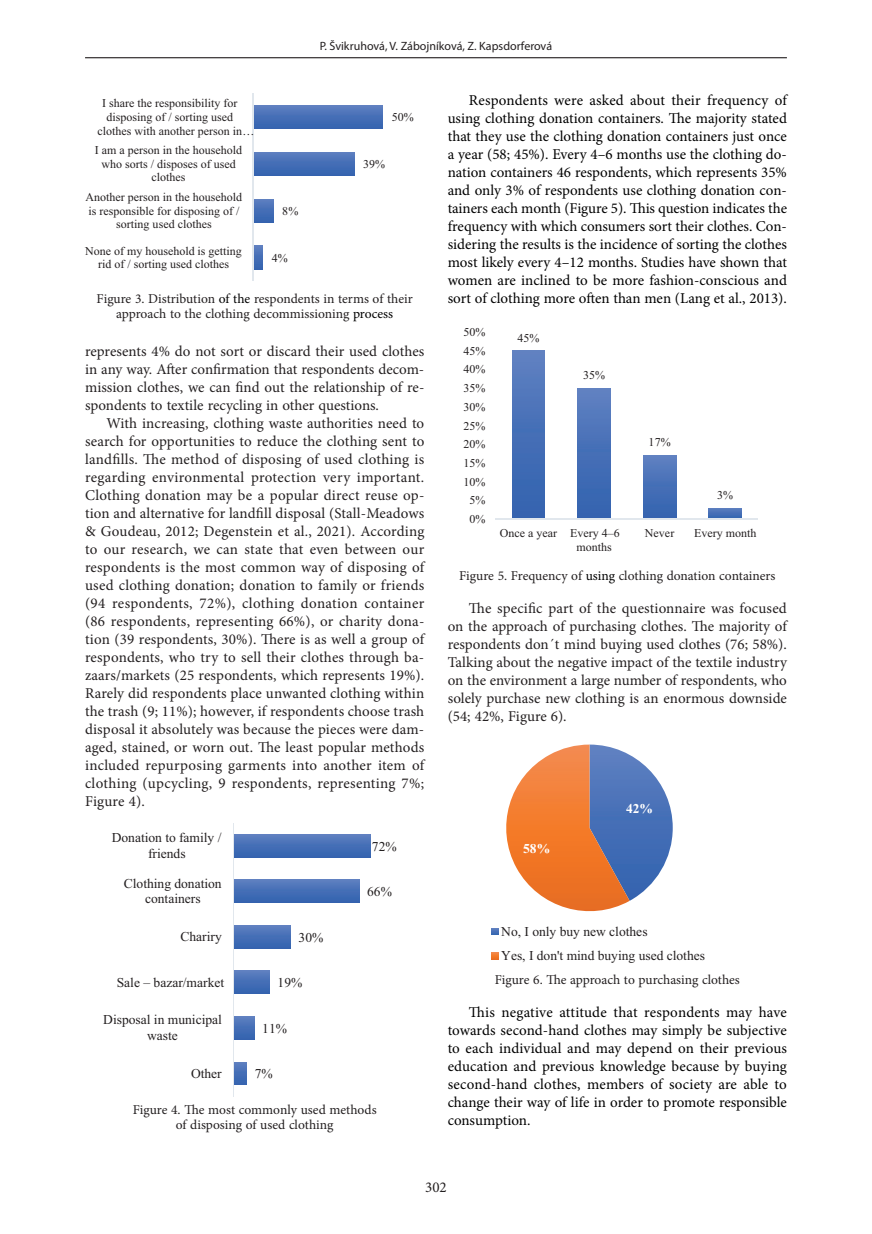
<style>
.page{position:relative;width:872px;height:1234px;background:#fff}
.page>*{position:absolute;margin:0;border:0;box-sizing:border-box;transform-origin:0 0}
.t1{font:15px/18px "Minion Pro";color:#231f20;text-align:justify}
.t2{font:15px/18px "Minion Pro";letter-spacing:-.005em;color:#000;text-align:justify}
.t3{font:13.5px/15.3px "Minion Pro";color:#231f20;text-align:center}
.t4{font:13.5px/15.6px "Times New Roman";color:#231f20;text-align:center}
.t5{font:700 13.5px "Times New Roman";color:#fff}
.t6{font:12px/13.8px "Times New Roman";color:#231f20;text-align:center}
.t7{font:12px "Myriad Pro";color:#231f20}
.s1{color:#000}
</style>
<div class="page">
<hr style="left:85px;top:57px;width:702px;height:1px;background:#231f20">
<img style="left:512px;top:351px;width:33px;height:168px">
<img style="left:577px;top:388px;width:33px;height:131px">
<img style="left:643px;top:456px;width:33px;height:63px">
<img style="left:709px;top:508px;width:32px;height:11px">
<hr style="left:496px;top:519px;width:262px;height:1px;background:#e1e7ed">
<img style="left:629px;top:754px;width:43px;height:146px">
<img style="left:506px;top:744px;width:123px;height:168px">
<svg style="left:492px;top:928px;width:6px;height:6px"></svg>
<svg style="left:492px;top:952px;width:6px;height:7px"></svg>
<img style="left:253px;top:246px;width:10px;height:23px">
<img style="left:253px;top:199px;width:20px;height:23px">
<img style="left:253px;top:152px;width:101px;height:24px">
<img style="left:253px;top:105px;width:130px;height:24px">
<hr style="left:252px;top:94px;width:1px;height:187px;background:#e1e7ed">
<img style="left:234px;top:1062px;width:13px;height:22px">
<img style="left:234px;top:1016px;width:20px;height:23px">
<img style="left:234px;top:970px;width:35px;height:23px">
<img style="left:234px;top:925px;width:56px;height:22px">
<img style="left:234px;top:879px;width:125px;height:23px">
<img style="left:234px;top:834px;width:136px;height:23px">
<hr style="left:233px;top:822px;width:1px;height:273px;background:#e1e7ed">
<p class="t7" style="left:320px;top:38px;width:234px">P. Švikruhová, V. Zábojníková, Z. Kapsdorferová</p>
<p class="t6" style="left:102px;top:97px;width:137px">I share the responsibility for</p>
<p class="t6" style="left:107px;top:111px;width:128px">disposing of / sorting used</p>
<p class="t6" style="left:98px;top:125px;width:158px">clothes with another person in…</p>
<p class="t6" style="left:95px;top:144px;width:149px">I am a person in the household who sorts / disposes of used clothes</p>
<p class="t6" style="left:85px;top:191px;width:158px">Another person in the household is responsible for disposing of / sorting used clothes</p>
<p class="t6" style="left:85px;top:245px;width:158px">None of my household is getting rid of / sorting used clothes</p>
<p class="t6" style="left:282px;top:205px;width:17px">8%</p>
<p class="t6" style="left:272px;top:252px;width:17px">4%</p>
<p class="t6" style="left:392px;top:111px;width:24px">50%</p>
<p class="t6" style="left:363px;top:158px;width:24px">39%</p>
<p class="t3" style="left:97px;top:291px;width:318px">Figure 3. Distribution <span class="s1">of the</span> respondents in terms of their approach to the clothing decommissioning <span class="s1">process</span></p>
<p class="t1" style="left:85px;top:342px;width:341px">represents 4% do not sort or discard their used clothes in any way. After confirmation that respondents decom&shy;mission clothes, we can find out the relationship of re&shy;spondents to textile recycling in other questions.</p>
<p class="t1" style="left:85px;top:414px;width:341px;text-indent:21px">With increasing, clothing waste authorities need to search for opportunities to reduce the clothing sent to landfills. The method of disposing of used clothing is regarding environmental protection very important.<br>Clothing donation may be a popular direct reuse op&shy;tion and alternative for landfill disposal (Stall-Meadows &amp; Goudeau, 2012; Degenstein et al., 2021). According to our research, we can state that even between our respondents is the most common way of disposing of used clothing donation; donation to family or friends (94 respondents, 72%), clothing donation container (86 respondents, representing 66%), or charity dona&shy;tion (39 respondents, 30%). There is as well a group of respondents, who try to sell their clothes through ba&shy;zaars/markets (25 respondents, which represents 19%).<br>Rarely did respondents place unwanted clothing within the trash (9; 11%); however, if respondents choose trash disposal it absolutely was because the pieces were dam&shy;aged, stained, or worn out. The least popular methods included repurposing garments into another item of clothing (upcycling, 9 respondents, representing 7%; Figure 4).</p>
<p class="t4" style="left:112px;top:831px;width:111px">Donation to family / friends</p>
<p class="t4" style="left:124px;top:876px;width:99px">Clothing donation containers</p>
<p class="t4" style="left:180px;top:929px;width:43px">Chariry</p>
<p class="t4" style="left:117px;top:975px;width:109px">Sale – bazar/market</p>
<p class="t4" style="left:103px;top:1012px;width:120px">Disposal in municipal waste</p>
<p class="t4" style="left:191px;top:1066px;width:32px">Other</p>
<p class="t4" style="left:298px;top:930px;width:26px">30%</p>
<p class="t4" style="left:277px;top:975px;width:26px">19%</p>
<p class="t4" style="left:262px;top:1021px;width:26px">11%</p>
<p class="t4" style="left:255px;top:1066px;width:20px">7%</p>
<p class="t4" style="left:372px;top:839px;width:26px">72%</p>
<p class="t4" style="left:367px;top:884px;width:26px">66%</p>
<p class="t3" style="left:133px;top:1101px;width:245px">Figure 4. The most commonly used methods of disposing of used clothing</p>
<p class="t2" style="left:448px;top:91px;width:341px;text-indent:21px">Respondents were asked about their frequency of using clothing donation containers. The majority stated that they use the clothing donation containers just once a year (58; 45%). Every 4–6 months use the clothing do&shy;nation containers 46 respondents, which represents 35% and only 3% of respondents use clothing donation con&shy;tainers each month (Figure 5). This question indicates the frequency with which consumers sort their clothes. Con&shy;sidering the results is the incidence of sorting the clothes most likely every 4–12 months. Studies have shown that women are inclined to be more fashion-conscious and sort of clothing more often than men (Lang et al., 2013).</p>
<p class="t6" style="left:517px;top:330px;width:24px">45%</p>
<p class="t6" style="left:583px;top:368px;width:24px">35%</p>
<p class="t6" style="left:463px;top:325px;width:23px">50%</p>
<p class="t6" style="left:463px;top:343px;width:23px">45%</p>
<p class="t6" style="left:463px;top:362px;width:23px">40%</p>
<p class="t6" style="left:463px;top:381px;width:23px">35%</p>
<p class="t6" style="left:463px;top:399px;width:23px">30%</p>
<p class="t6" style="left:463px;top:418px;width:23px">25%</p>
<p class="t6" style="left:463px;top:437px;width:23px">20%</p>
<p class="t6" style="left:463px;top:456px;width:23px">15%</p>
<p class="t6" style="left:463px;top:474px;width:23px">10%</p>
<p class="t6" style="left:469px;top:493px;width:17px">5%</p>
<p class="t6" style="left:469px;top:512px;width:17px">0%</p>
<p class="t6" style="left:648px;top:435px;width:24px">17%</p>
<p class="t6" style="left:717px;top:487px;width:17px">3%</p>
<p class="t6" style="left:576px;top:526px;width:45px;text-align:left;text-indent:-77px">Once a year Every 4–6 months</p>
<p class="t6" style="left:645px;top:526px;width:31px">Never</p>
<p class="t6" style="left:694px;top:526px;width:64px">Every month</p>
<p class="t3" style="left:459px;top:568px;width:318px">Figure 5. Frequency of <span class="s1">using</span> clothing donation containers</p>
<p class="t1" style="left:448px;top:599px;width:341px;text-indent:21px">The specific part of the questionnaire was focused on the approach of purchasing clothes. The majority of respondents don´t mind buying used clothes (76; 58%).<br>Talking about the negative impact of the textile industry on the environment a large number of respondents, who solely purchase new clothing is an enormous downside (54; 42%, Figure 6).</p>
<p class="t5" style="left:523px;top:838px;width:29px">58%</p>
<p class="t5" style="left:626px;top:799px;width:29px">42%</p>
<p class="t4" style="left:501px;top:920px;width:205px;line-height:24.6px;text-align:left">No, I only buy new clothes<br>Yes, I don't mind buying used clothes</p>
<p class="t3" style="left:494px;top:972px;width:247px">Figure 6. The approach to purchasing clothes</p>
<p class="t2" style="left:448px;top:1003px;width:341px;text-indent:21px">This negative attitude that respondents may have towards second-hand clothes may simply be subjective to each individual and may depend on their previous education and previous knowledge because by buying second-hand clothes, members of society are able to change their way of life in order to promote responsible consumption.</p>
<p class="t1" style="left:425px;top:1177px;width:23px">302</p>
</div>
